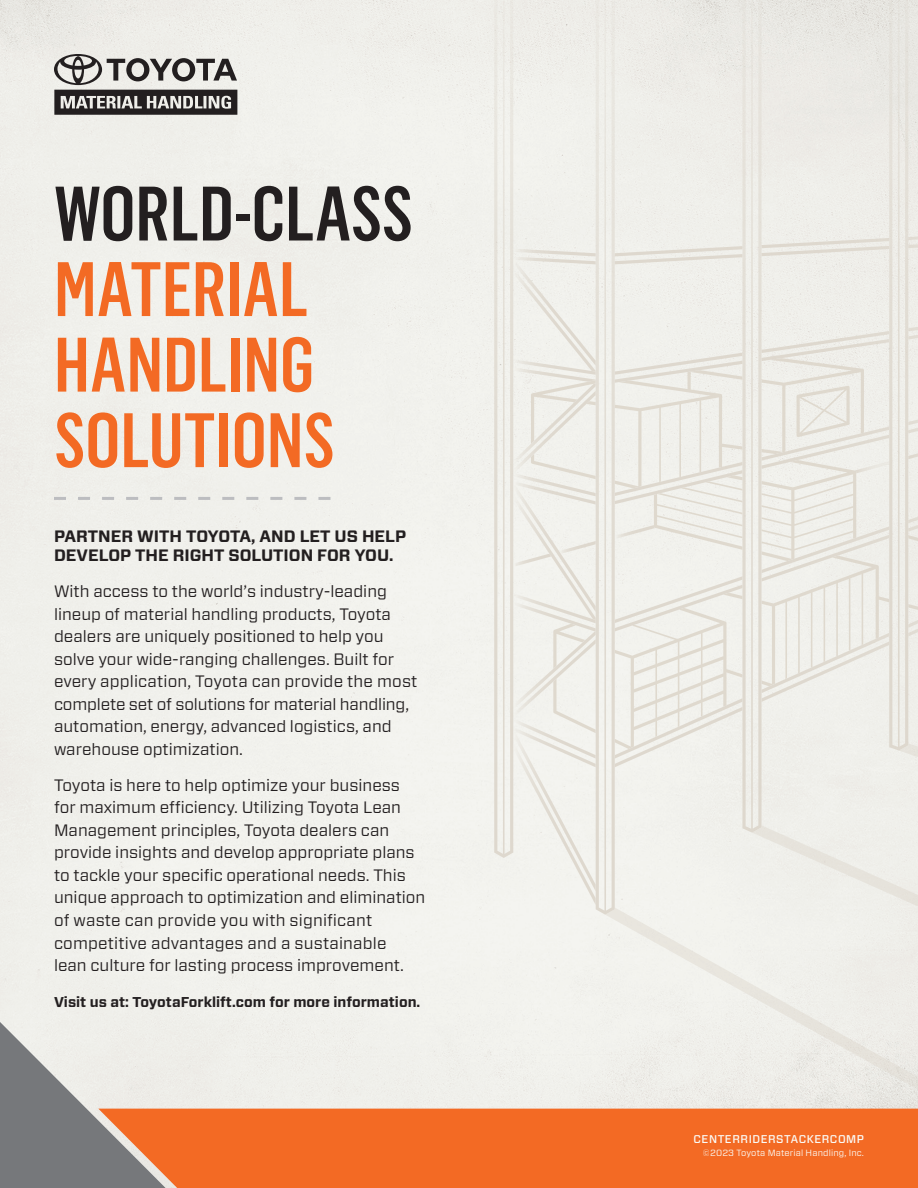
<style>
.page{position:relative;width:918px;height:1188px;background:#fff}
.page>*{position:absolute;margin:0;border:0;box-sizing:border-box;transform-origin:0 0}
.t1{font:500 75.6px/75.6px "Flama Condensed";color:#f36a24}
.t2{font:16.5px/22.5px "Forza";color:#231f20}
.t3{font:700 16.5px/19.8px "Forza";color:#231f20}
.t4{font:700 14.25px "Forza";color:#231f20}
.t5{font:500 11.25px "Forza";letter-spacing:.05em;color:#fbfaf5}
.t6{font:9px "Forza";letter-spacing:.015em;color:#fbfaf5}
.s1{color:#231f20}
</style>
<div class="page">
<svg style="left:605px;top:951px;width:313px;height:158px;background:#eeede8"></svg>
<svg style="left:494px;top:0;width:424px;height:951px;background:#edece7"></svg>
<svg style="left:54px;top:497px;width:276px;height:3px"></svg>
<svg style="left:54px;top:54px;width:183px;height:61px;background:#8e8b89"></svg>
<div style="left:166px;top:1109px;width:752px;height:79px;background:#f36a24"></div>
<svg style="left:0;top:1022px;width:166px;height:166px;background:#b2a7a1"></svg>
<p class="t1" style="left:54px;top:174px;width:360px"><span class="s1">WORLD-CLASS<br></span>MATERIAL<br>HANDLING<br>SOLUTIONS</p>
<p class="t3" style="left:54px;top:526px;width:354px">PARTNER WITH TOYOTA, AND LET US HELP<br>DEVELOP THE RIGHT SOLUTION FOR YOU.</p>
<p class="t2" style="left:54px;top:580px;width:365px">With access to the world’s industry-leading lineup of material handling products, Toyota dealers are uniquely positioned to help you solve your wide-ranging challenges. Built for every application, Toyota can provide the most complete set of solutions for material handling, automation, energy, advanced logistics, and warehouse optimization.</p>
<p class="t2" style="left:54px;top:774px;width:373px">Toyota is here to help optimize your business for maximum efficiency. Utilizing Toyota Lean Management principles, Toyota dealers can provide insights and develop appropriate plans to tackle your specific operational needs. This unique approach to optimization and elimination of waste can provide you with significant competitive advantages and a sustainable<br>lean culture for lasting process improvement.</p>
<p class="t4" style="left:54px;top:992px;width:368px">Visit us at: ToyotaForklift.com for more information.</p>
<p class="t5" style="left:694px;top:1132px;width:172px">CENTERRIDERSTACKERCOMP</p>
<p class="t6" style="left:703px;top:1147px;width:163px">©2023 Toyota Material Handling, Inc.</p>
</div>
